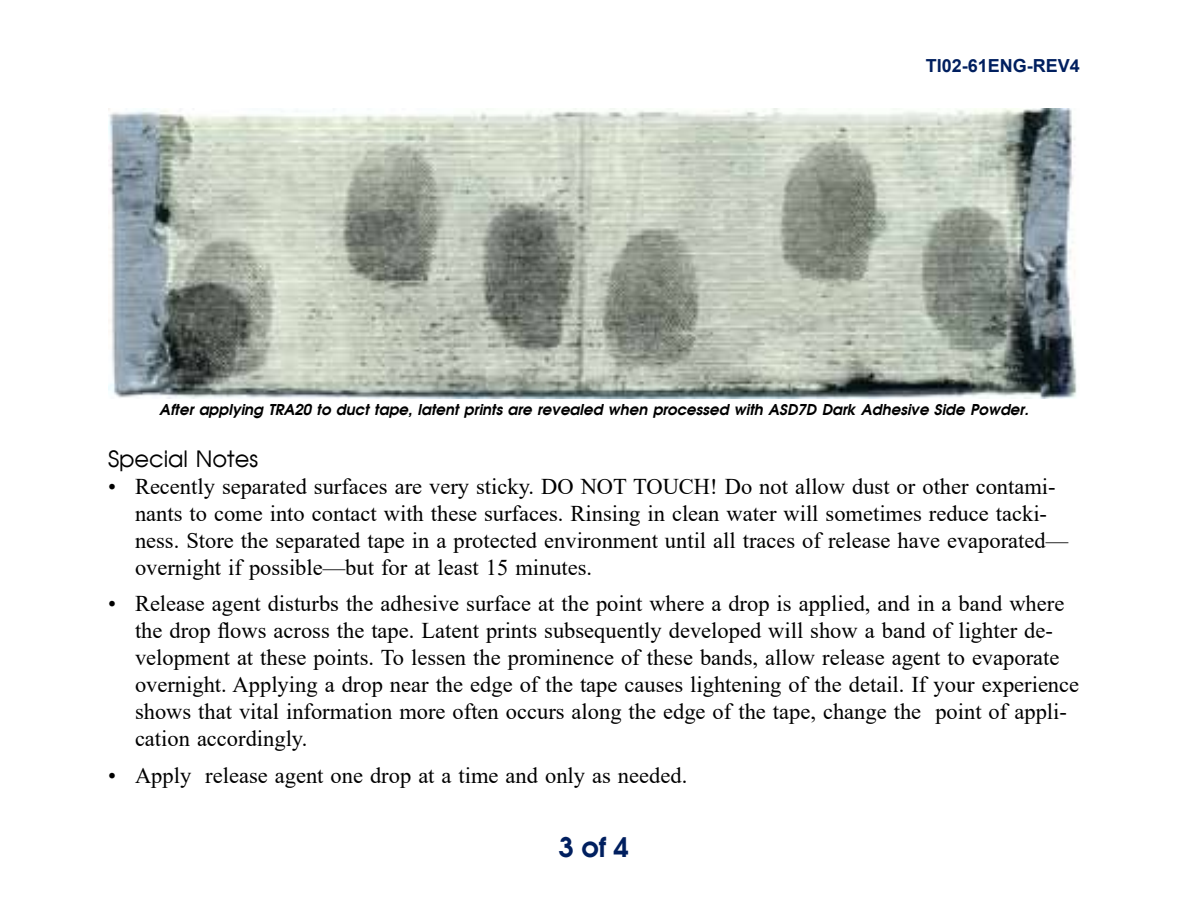
<style>
.page{position:relative;width:1188px;height:918px;background:#fff}
.page>*{position:absolute;margin:0;border:0;box-sizing:border-box;transform-origin:0 0}
.t1{font:700 27px "Avalon";color:#001f5f}
.t2{font:22.5px/27px "Times New Roman";color:#000}
.t3{font:22.5px "Avalon Plain";color:#000}
.t4{font:700 18px "Arial";color:#001f5f}
.t5{font:italic 700 15px "Avalon";color:#000}
</style>
<div class="page">
<img style="left:108px;top:108px;width:969px;height:290px">
<p class="t4" style="left:926px;top:53px;width:156px">TI02-61ENG-REV4</p>
<p class="t5" style="left:159px;top:399px;width:871px">After applying TRA20 to duct tape, latent prints are revealed when processed with ASD7D Dark Adhesive Side Powder.</p>
<p class="t3" style="left:108px;top:445px;width:152px">Special Notes</p>
<p class="t2" style="left:135px;top:472px;width:935px;text-indent:-27px">• Recently separated surfaces are very sticky. DO NOT TOUCH! Do not allow dust or other contami&shy;nants to come into contact with these surfaces. Rinsing in clean water will sometimes reduce tacki&shy;ness. Store the separated tape in a protected environment until all traces of release have evaporated— overnight if possible—but for at least 15 minutes.</p>
<p class="t2" style="left:135px;top:590px;width:946px;text-indent:-27px">• Release agent disturbs the adhesive surface at the point where a drop is applied, and in a band where the drop flows across the tape. Latent prints subsequently developed will show a band of lighter de&shy;velopment at these points. To lessen the prominence of these bands, allow release agent to evaporate overnight. Applying a drop near the edge of the tape causes lightening of the detail. If your experience shows that vital information more often occurs along the edge of the tape, change the point of appli&shy;cation accordingly.</p>
<p class="t2" style="left:108px;top:761px;width:581px">• Apply release agent one drop at a time and only as needed.</p>
<p class="t1" style="left:559px;top:829px;width:72px">3 of 4</p>
</div>
